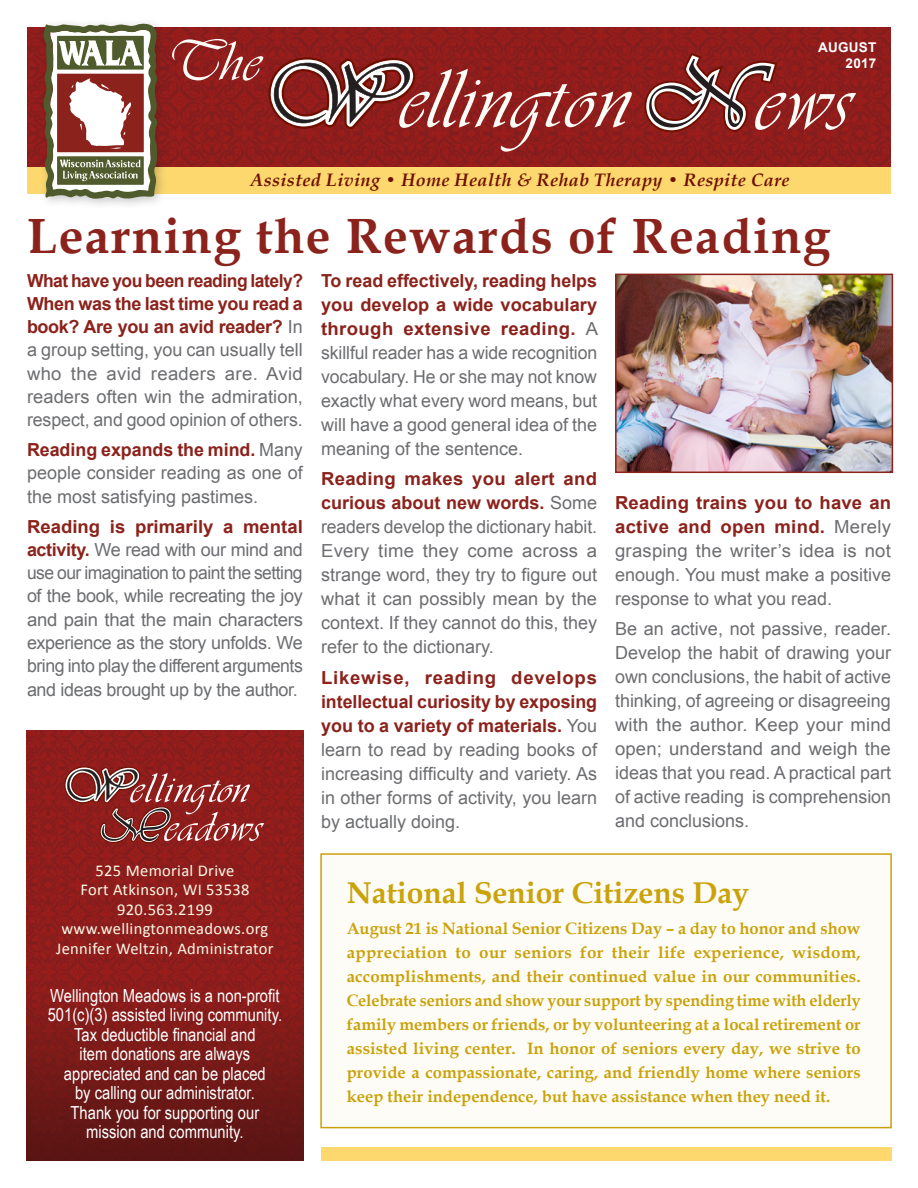
<style>
.page{position:relative;width:918px;height:1188px;background:#fff}
.page>*{position:absolute;margin:0;border:0;box-sizing:border-box;transform-origin:0 0}
.t1{font:89.55px "Vivaldii";color:#fdfdf8}
.t2{font:87.3px "Vivaldii";letter-spacing:.02em;color:#fdfdf8}
.t3{font:58.8px "Vivaldii";color:#fdfdf8}
.t4{font:700 49.5px "Book Antiqua";letter-spacing:.03em;color:#8b221b}
.t5{font:700 30px "Book Antiqua";color:#caa20a}
.text_1{font:18px/24px "Arial";color:#6c6d70;text-align:justify}
.t6{font:18px/19.5px "Arial Narrow";color:#fff;text-align:center}
.t7{font:italic 700 18px "Book Antiqua";letter-spacing:.02em;color:#6f0f00}
.t8{font:700 16.5px/24px "Book Antiqua";color:#caa20a;text-align:justify}
.t9{font:16.5px "Calibri";letter-spacing:.02em;color:#fbf9e6}
.t10{font:700 13.5px/16.5px "Arial";letter-spacing:.02em;color:#fff;text-align:right}
.s1{font-weight:700;color:#8b221b}
</style>
<div class="page">
<img style="left:27px;top:730px;width:276px;height:431px">
<svg style="left:64px;top:766px;width:200px;height:80px;background:#973d3b"></svg>
<img style="left:27px;top:27px;width:864px;height:140px">
<div style="left:27px;top:167px;width:864px;height:27px;background:#fcd86f"></div>
<svg style="left:268px;top:57px;width:148px;height:72px"></svg>
<svg style="left:644px;top:52px;width:134px;height:81px;background:#924240"></svg>
<div style="left:37px;top:17px;width:132px;height:193px;background:#231f20;opacity:.25"></div>
<svg style="left:44px;top:24px;width:114px;height:175px"></svg>
<div style="left:321px;top:1148px;width:570px;height:13px;background:#fcd86f"></div>
<img style="left:618px;top:277px;width:272px;height:193px">
<div style="left:615px;top:274px;width:278px;height:199px;border:2px solid #8b221b"></div>
<div style="left:320px;top:853px;width:572px;height:275px;background:#fefcf7;border:2px solid #caa20a"></div>
<p class="t3" style="left:165px;top:27px;width:96px">The</p>
<p class="t2" style="left:399px;top:48px;width:231px">ellington</p>
<p class="t10" style="left:818px;top:39px;width:60px">AUGUST<br>2017</p>
<p class="t1" style="left:755px;top:48px;width:96px">ews</p>
<p class="t7" style="left:250px;top:168px;width:541px">Assisted Living • Home Health &amp; Rehab Therapy • Respite Care</p>
<p class="t4" style="left:27px;top:202px;width:805px">Learning the Rewards of Reading</p>
<p class="text_1" style="left:27px;top:269px;width:278px;line-height:23.2px"><span class="s1">What have you been reading lately?<br>When was the last time you read a book? Are you an avid reader?</span> In a group setting, you can usually tell who the avid readers are. Avid readers often win the admiration, respect, and good opinion of others.</p>
<p class="text_1" style="left:27px;top:438px;width:277px;line-height:23.2px"><span class="s1">Reading expands the mind.</span> Many people consider reading as one of the most satisfying pastimes.</p>
<p class="text_1" style="left:27px;top:515px;width:278px;line-height:23.4px"><span class="s1">Reading is primarily a mental activity.</span> We read with our mind and use our imagination to paint the setting of the book, while recreating the joy and pain that the main characters experience as the story unfolds. We bring into play the different arguments and ideas brought up by the author.</p>
<p class="t9" style="left:96px;top:860px;width:140px">525 Memorial Drive</p>
<p class="t9" style="left:80px;top:879px;width:170px">Fort Atkinson, WI 53538</p>
<p class="t9" style="left:117px;top:899px;width:97px">920.563.2199</p>
<p class="t9" style="left:61px;top:918px;width:208px">www.wellingtonmeadows.org</p>
<p class="t9" style="left:56px;top:938px;width:219px">Jennifer Weltzin, Administrator</p>
<p class="t6" style="left:48px;top:985px;width:236px">Wellington Meadows is a non-profit<br>501(c)(3) assisted living community.<br>Tax deductible financial and<br>item donations are always appreciated and can be placed<br>by calling our administrator.<br>Thank you for supporting our mission and community.</p>
<p class="text_1" style="left:321px;top:269px;width:279px"><span class="s1">To read effectively, reading helps you develop a wide vocabulary through extensive reading.</span> A skillful reader has a wide recognition vocabulary. He or she may not know exactly what every word means, but will have a good general idea of the meaning of the sentence.</p>
<p class="text_1" style="left:321px;top:467px;width:278px"><span class="s1">Reading makes you alert and curious about new words.</span> Some readers develop the dictionary habit.<br>Every time they come across a strange word, they try to figure out what it can possibly mean by the context. If they cannot do this, they refer to the dictionary.</p>
<p class="text_1" style="left:321px;top:666px;width:278px"><span class="s1">Likewise, reading develops intellectual curiosity by exposing you to a variety of materials.</span> You learn to read by reading books of increasing difficulty and variety. As in other forms of activity, you learn by actually doing.</p>
<p class="text_1" style="left:615px;top:490px;width:278px"><span class="s1">Reading trains you to have an active and open mind.</span> Merely grasping the writer’s idea is not enough. You must make a positive response to what you read.</p>
<p class="text_1" style="left:615px;top:617px;width:278px">Be an active, not passive, reader.<br>Develop the habit of drawing your own conclusions, the habit of active thinking, of agreeing or disagreeing with the author. Keep your mind open; understand and weigh the ideas that you read. A practical part of active reading is comprehension and conclusions.</p>
<p class="t5" style="left:347px;top:873px;width:404px">National Senior Citizens Day</p>
<p class="t8" style="left:347px;top:917px;width:516px">August 21 is National Senior Citizens Day – a day to honor and show appreciation to our seniors for their life experience, wisdom, accomplishments, and their continued value in our communities.<br>Celebrate seniors and show your support by spending time with elderly family members or friends, or by volunteering at a local retirement or assisted living center. In honor of seniors every day, we strive to provide a compassionate, caring, and friendly home where seniors keep their independence, but have assistance when they need it.</p>
</div>
